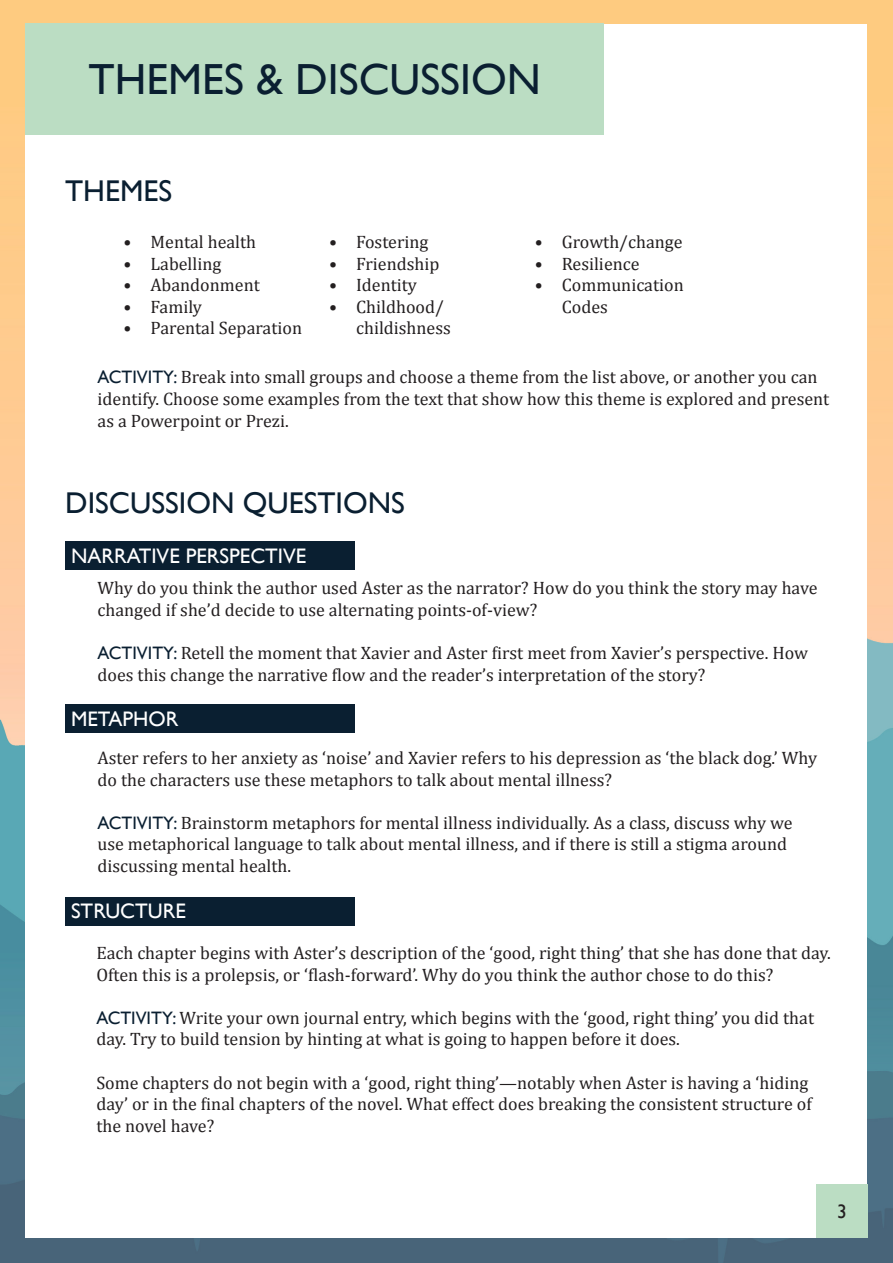
<style>
.page{position:relative;width:893px;height:1263px;background:#fff}
.page>*{position:absolute;margin:0;border:0;box-sizing:border-box;transform-origin:0 0}
.t1{font:43.5px "Gill Sans";color:#0a1f31}
.t2{font:30px "Gill Sans";color:#0a1f31}
.t3{font:21px "Gill Sans";color:#fff}
.t4{font:19.5px "Gill Sans";color:#231f20}
.Body{font:18px/21.6px "Cambria";color:#231f20}
.s1{font-family:"Gill Sans";color:#0a1f31}
</style>
<div class="page">
<img style="left:0;top:0;width:893px;height:1263px">
<div style="left:26px;top:24px;width:841px;height:1213px;background:#fff"></div>
<div style="left:816px;top:1184px;width:51px;height:53px;background:#bbddc3"></div>
<div style="left:26px;top:24px;width:578px;height:111px;background:#bbddc3"></div>
<div style="left:65px;top:704px;width:289px;height:29px;background:#0a1f31"></div>
<div style="left:65px;top:541px;width:289px;height:29px;background:#0a1f31"></div>
<div style="left:65px;top:897px;width:289px;height:28px;background:#0a1f31"></div>
<p class="t1" style="left:89px;top:54px;width:454px">THEMES &amp; DISCUSSION</p>
<p class="t2" style="left:65px;top:173px;width:109px">THEMES</p>
<p class="Body" style="left:124px;top:231px;width:134px">• Mental health</p>
<p class="Body" style="left:124px;top:253px;width:99px">• Labelling</p>
<p class="Body" style="left:124px;top:274px;width:138px">• Abandonment</p>
<p class="Body" style="left:124px;top:296px;width:80px">• Family</p>
<p class="Body" style="left:124px;top:317px;width:180px">• Parental Separation</p>
<p class="Body" style="left:329px;top:231px;width:101px">• Fostering</p>
<p class="Body" style="left:329px;top:253px;width:112px">• Friendship</p>
<p class="Body" style="left:329px;top:274px;width:89px">• Identity</p>
<p class="Body" style="left:356px;top:296px;width:96px;text-indent:-27px">• Childhood/ childishness</p>
<p class="Body" style="left:535px;top:231px;width:149px">• Growth/change</p>
<p class="Body" style="left:535px;top:253px;width:106px">• Resilience</p>
<p class="Body" style="left:562px;top:274px;width:124px;text-indent:-27px">• Communication<br>Codes</p>
<p class="Body" style="left:98px;top:366px;width:733px"><span class="s1">ACTIVITY:</span> Break into small groups and choose a theme from the list above, or another you can identify. Choose some examples from the text that show how this theme is explored and present as a Powerpoint or Prezi.</p>
<p class="t2" style="left:65px;top:485px;width:341px">DISCUSSION QUESTIONS</p>
<p class="t3" style="left:71px;top:543px;width:237px">NARRATIVE PERSPECTIVE</p>
<p class="Body" style="left:98px;top:577px;width:721px">Why do you think the author used Aster as the narrator? How do you think the story may have changed if she’d decide to use alternating points-of-view?</p>
<p class="Body" style="left:98px;top:642px;width:712px"><span class="s1">ACTIVITY:</span> Retell the moment that Xavier and Aster first meet from Xavier’s perspective. How does this change the narrative flow and the reader’s interpretation of the story?</p>
<p class="t3" style="left:71px;top:706px;width:109px">METAPHOR</p>
<p class="Body" style="left:98px;top:747px;width:721px">Aster refers to her anxiety as ‘noise’ and Xavier refers to his depression as ‘the black dog.’ Why do the characters use these metaphors to talk about mental illness?</p>
<p class="Body" style="left:98px;top:812px;width:697px"><span class="s1">ACTIVITY:</span> Brainstorm metaphors for mental illness individually. As a class, discuss why we use metaphorical language to talk about mental illness, and if there is still a stigma around discussing mental health.</p>
<p class="t3" style="left:71px;top:899px;width:116px">STRUCTURE</p>
<p class="Body" style="left:96px;top:942px;width:736px">Each chapter begins with Aster’s description of the ‘good, right thing’ that she has done that day.<br>Often this is a prolepsis, or ‘flash-forward’. Why do you think the author chose to do this?</p>
<p class="Body" style="left:96px;top:1007px;width:719px"><span class="s1">ACTIVITY:</span> Write your own journal entry, which begins with the ‘good, right thing’ you did that day. Try to build tension by hinting at what is going to happen before it does.</p>
<p class="Body" style="left:96px;top:1071px;width:717px">Some chapters do not begin with a ‘good, right thing’—notably when Aster is having a ‘hiding day’ or in the final chapters of the novel. What effect does breaking the consistent structure of the novel have?</p>
<p class="t4" style="left:837px;top:1199px;width:11px">3</p>
</div>
